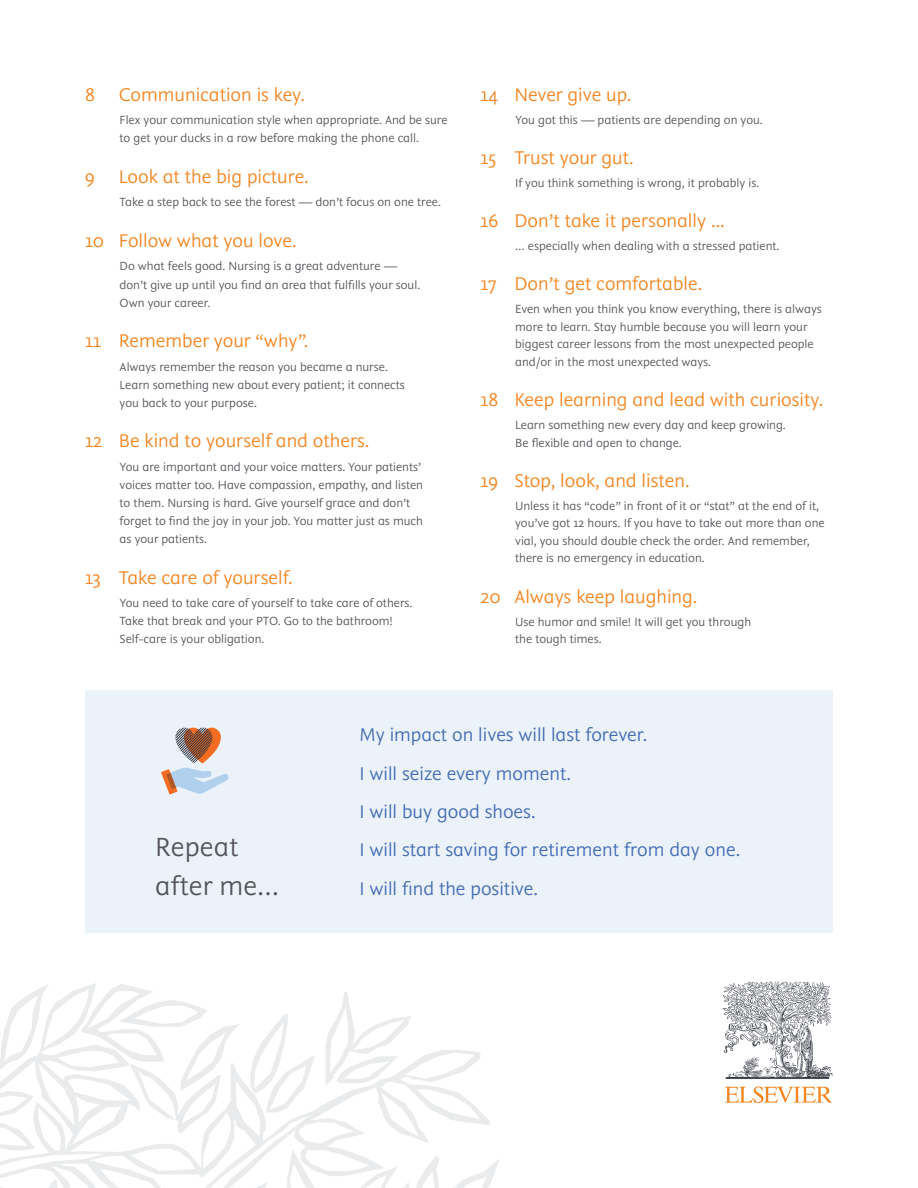
<style>
.page{position:relative;width:918px;height:1188px;background:#fff}
.page>*{position:absolute;margin:0;border:0;box-sizing:border-box;transform-origin:0 0}
.Subhead{font:300 30px/39px "Elsevier Display";letter-spacing:.005em;color:#54555a}
.t1{font:300 21px "Elsevier Display";color:#f58520}
.Themes_1{font:300 21px "Elsevier Display";color:#436bb4}
.Themes_2{font:300 13.5px/18px "Elsevier Display";color:#54555a}
</style>
<div class="page">
<svg style="left:722px;top:981px;width:111px;height:98px"></svg>
<svg style="left:725px;top:1086px;width:107px;height:17px"></svg>
<svg style="left:0;top:983px;width:491px;height:166px"></svg>
<svg style="left:0;top:1149px;width:500px;height:39px"></svg>
<svg style="left:250px;top:1013px;width:65px;height:100px"></svg>
<svg style="left:326px;top:992px;width:85px;height:94px"></svg>
<svg style="left:0;top:984px;width:49px;height:86px"></svg>
<svg style="left:81px;top:984px;width:159px;height:150px"></svg>
<div style="left:85px;top:690px;width:748px;height:243px;background:#ebf2f9"></div>
<svg style="left:161px;top:728px;width:68px;height:67px"></svg>
<p class="t1" style="left:85px;top:82px;width:222px">8 Communication is key.</p>
<p class="Themes_2" style="left:120px;top:111px;width:330px">Flex your communication style when appropriate. And be sure to get your ducks in a row before making the phone call.</p>
<p class="t1" style="left:85px;top:164px;width:225px">9 Look at the big picture.</p>
<p class="Themes_2" style="left:120px;top:193px;width:323px">Take a step back to see the forest — don’t focus on one tree.</p>
<p class="t1" style="left:85px;top:229px;width:213px">10 Follow what you love.</p>
<p class="Themes_2" style="left:120px;top:257px;width:302px">Do what feels good. Nursing is a great adventure — don’t give up until you find an area that fulfills your soul.<br>Own your career.</p>
<p class="t1" style="left:85px;top:329px;width:225px">11 Remember your “why”.</p>
<p class="Themes_2" style="left:120px;top:357px;width:287px">Always remember the reason you became a nurse.<br>Learn something new about every patient; it connects you back to your purpose.</p>
<p class="t1" style="left:85px;top:429px;width:286px">12 Be kind to yourself and others.</p>
<p class="Themes_2" style="left:120px;top:458px;width:305px">You are important and your voice matters. Your patients’ voices matter too. Have compassion, empathy, and listen to them. Nursing is hard. Give yourself grace and don’t forget to find the joy in your job. You matter just as much as your patients.</p>
<p class="t1" style="left:85px;top:565px;width:209px">13 Take care of yourself.</p>
<p class="Themes_2" style="left:120px;top:594px;width:294px">You need to take care of yourself to take care of others.<br>Take that break and your PTO. Go to the bathroom!<br>Self-care is your obligation.</p>
<p class="t1" style="left:481px;top:82px;width:152px">14 Never give up.</p>
<p class="Themes_2" style="left:515px;top:110px;width:249px">You got this — patients are depending on you.</p>
<p class="t1" style="left:481px;top:145px;width:155px">15 Trust your gut.</p>
<p class="Themes_2" style="left:515px;top:174px;width:246px">If you think something is wrong, it probably is.</p>
<p class="t1" style="left:481px;top:209px;width:246px">16 Don’t take it personally ...</p>
<p class="Themes_2" style="left:515px;top:237px;width:266px">… especially when dealing with a stressed patient.</p>
<p class="t1" style="left:481px;top:272px;width:223px">17 Don’t get comfortable.</p>
<p class="Themes_2" style="left:515px;top:300px;width:308px;line-height:17.5px">Even when you think you know everything, there is always more to learn. Stay humble because you will learn your biggest career lessons from the most unexpected people and/or in the most unexpected ways.</p>
<p class="t1" style="left:481px;top:388px;width:344px">18 Keep learning and lead with curiosity.</p>
<p class="Themes_2" style="left:515px;top:416px;width:272px;line-height:17.5px">Learn something new every day and keep growing.<br>Be flexible and open to change.</p>
<p class="t1" style="left:481px;top:468px;width:211px">19 Stop, look, and listen.</p>
<p class="Themes_2" style="left:515px;top:497px;width:311px;line-height:17.5px">Unless it has “code” in front of it or “stat” at the end of it, you’ve got 12 hours. If you have to take out more than one vial, you should double check the order. And remember, there is no emergency in education.</p>
<p class="t1" style="left:481px;top:584px;width:218px">20 Always keep laughing.</p>
<p class="Themes_2" style="left:515px;top:612px;width:238px;line-height:17.5px">Use humor and smile! It will get you through the tough times.</p>
<p class="Subhead" style="left:155px;top:827px;width:125px">Repeat after me…</p>
<p class="Themes_1" style="left:360px;top:723px;width:289px">My impact on lives will last forever.</p>
<p class="Themes_1" style="left:360px;top:761px;width:213px">I will seize every moment.</p>
<p class="Themes_1" style="left:360px;top:799px;width:178px">I will buy good shoes.</p>
<p class="Themes_1" style="left:360px;top:838px;width:382px">I will start saving for retirement from day one.</p>
<p class="Themes_1" style="left:360px;top:876px;width:180px">I will find the positive.</p>
</div>
